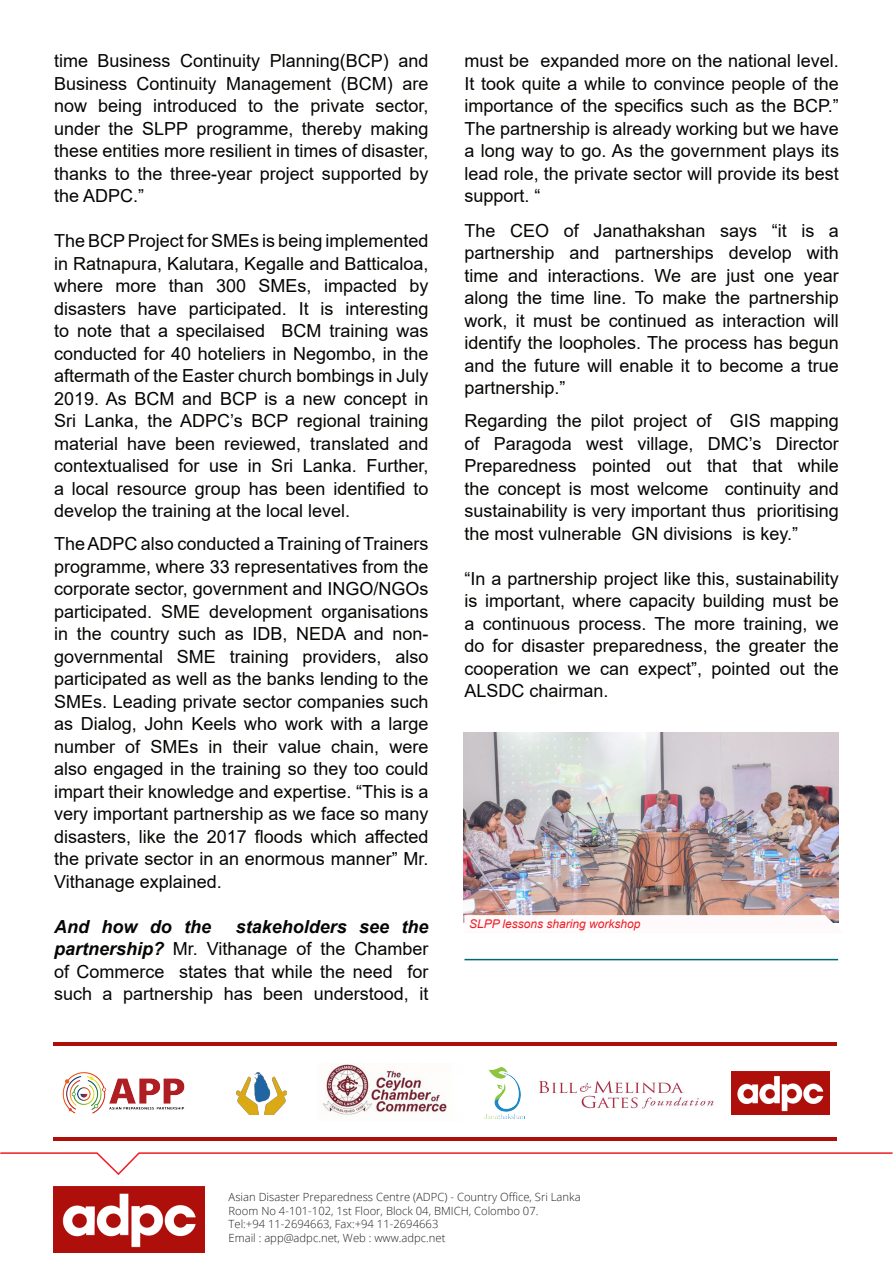
<style>
.page{position:relative;width:893px;height:1263px;background:#fff}
.page>*{position:absolute;margin:0;border:0;box-sizing:border-box;transform-origin:0 0}
.t1{font:18px/22.5px "Arial";color:#050503;text-align:justify}
.t2{font:italic 700 18px "Arial";color:#050503}
.t3{font:italic 12px "Arial";color:#ee1d23}
.t4{font:300 11.25px/13.5px "Open Sans";color:#231f20}
.s1{font-weight:700;font-style:italic}
</style>
<div class="page">
<img style="left:54px;top:1186px;width:151px;height:67px">
<svg style="left:0;top:1152px;width:893px;height:23px"></svg>
<img style="left:62px;top:1072px;width:123px;height:42px">
<img style="left:237px;top:1072px;width:50px;height:42px">
<img style="left:322px;top:1064px;width:125px;height:51px">
<img style="left:486px;top:1067px;width:38px;height:51px">
<img style="left:731px;top:1071px;width:99px;height:43px">
<hr style="left:54px;top:1043px;width:783px;height:3px;background:#ae0f0a">
<hr style="left:54px;top:1137px;width:783px;height:3px;background:#ae0f0a">
<img style="left:538px;top:1080px;width:176px;height:29px">
<img style="left:464px;top:732px;width:375px;height:183px">
<svg style="left:464px;top:915px;width:375px;height:8px"></svg>
<hr style="left:464px;top:959px;width:374px;height:1px;background:#006873">
<p class="t1" style="left:54px;top:49px;width:376px">time Business Continuity Planning(BCP) and Business Continuity Management (BCM) are now being introduced to the private sector, under the SLPP programme, thereby making these entities more resilient in times of disaster, thanks to the three-year project supported by the ADPC.”</p>
<p class="t1" style="left:54px;top:229px;width:376px">The BCP Project for SMEs is being implemented in Ratnapura, Kalutara, Kegalle and Batticaloa, where more than 300 SMEs, impacted by disasters have participated. It is interesting to note that a specilaised BCM training was conducted for 40 hoteliers in Negombo, in the aftermath of the Easter church bombings in July 2019. As BCM and BCP is a new concept in Sri Lanka, the ADPC’s BCP regional training material have been reviewed, translated and contextualised for use in Sri Lanka. Further, a local resource group has been identified to develop the training at the local level.</p>
<p class="t1" style="left:54px;top:532px;width:376px">The ADPC also conducted a Training of Trainers programme, where 33 representatives from the corporate sector, government and INGO/NGOs participated. SME development organisations in the country such as IDB, NEDA and non&shy;governmental SME training providers, also participated as well as the banks lending to the SMEs. Leading private sector companies such as Dialog, John Keels who work with a large number of SMEs in their value chain, were also engaged in the training so they too could impart their knowledge and expertise. “This is a very important partnership as we face so many disasters, like the 2017 floods which affected the private sector in an enormous manner” Mr.<br>Vithanage explained.</p>
<p class="t2" style="left:54px;top:914px;width:159px">And how do the</p>
<p class="t1" style="left:54px;top:915px;width:376px;text-indent:182px"><span class="s1">stakeholders see the partnership?</span> Mr. Vithanage of the Chamber of Commerce states that while the need for such a partnership has been understood, it</p>
<p class="t1" style="left:464px;top:49px;width:376px">must be expanded more on the national level.<br>It took quite a while to convince people of the importance of the specifics such as the BCP.” The partnership is already working but we have a long way to go. As the government plays its lead role, the private sector will provide its best support. “</p>
<p class="t1" style="left:464px;top:219px;width:376px">The CEO of Janathakshan says “it is a partnership and partnerships develop with time and interactions. We are just one year along the time line. To make the partnership work, it must be continued as interaction will identify the loopholes. The process has begun and the future will enable it to become a true partnership.”</p>
<p class="t1" style="left:464px;top:409px;width:376px">Regarding the pilot project of GIS mapping of Paragoda west village, DMC’s Director Preparedness pointed out that that while the concept is most welcome continuity and sustainability is very important thus prioritising the most vulnerable GN divisions is key.”</p>
<p class="t1" style="left:464px;top:567px;width:376px">“In a partnership project like this, sustainability is important, where capacity building must be a continuous process. The more training, we do for disaster preparedness, the greater the cooperation we can expect”, pointed out the ALSDC chairman.</p>
<p class="t3" style="left:469px;top:916px;width:173px">SLPP lessons sharing workshop</p>
<p class="t4" style="left:229px;top:1190px;width:353px">Asian Disaster Preparedness Centre (ADPC) - Country Office, Sri Lanka Room No 4-101-102, 1st Floor, Block 04, BMICH, Colombo 07.<br>Tel:+94 11-2694663, Fax:+94 11-2694663<br>Email : app@adpc.net, Web : www.adpc.net</p>
</div>
